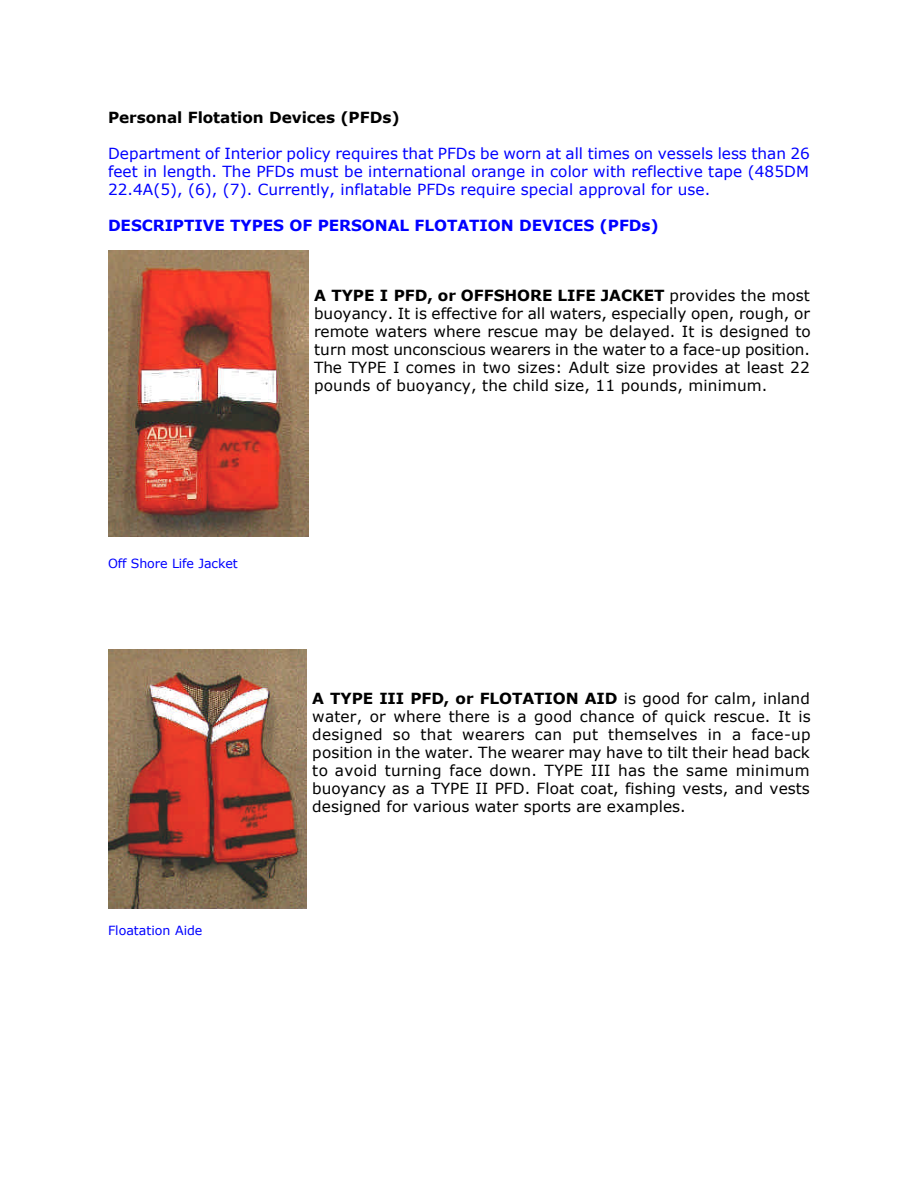
<style>
.page{position:relative;width:918px;height:1188px;background:#fff}
.page>*{position:absolute;margin:0;border:0;box-sizing:border-box;transform-origin:0 0}
.t1{font:15.3px/18px "Verdana";letter-spacing:.005em;color:#000;text-align:justify}
.t2{font:15.3px/18px "Verdana";letter-spacing:.005em;color:#00f;text-align:justify}
.t3{font:700 15.3px "Verdana";letter-spacing:-.005em;color:#00f}
.t4{font:700 15.3px "Verdana";letter-spacing:-.005em;color:#000}
.t5{font:12.6px "Verdana";letter-spacing:-.01em;color:#00f}
.s1{font-weight:700}
</style>
<div class="page">
<img style="left:109px;top:250px;width:200px;height:286px">
<img style="left:109px;top:650px;width:198px;height:258px">
<p class="t4" style="left:108px;top:108px;width:293px">Personal Flotation Devices (PFDs)</p>
<p class="t2" style="left:108px;top:144px;width:703px">Department of Interior policy requires that PFDs be worn at all times on vessels less than 26 feet in length. The PFDs must be international orange in color with reflective tape (485DM 22.4A(5), (6), (7). Currently, inflatable PFDs require special approval for use.</p>
<p class="t3" style="left:108px;top:216px;width:552px">DESCRIPTIVE TYPES OF PERSONAL FLOTATION DEVICES (PFDs)</p>
<p class="t5" style="left:108px;top:555px;width:131px">Off Shore Life Jacket</p>
<p class="t5" style="left:108px;top:923px;width:96px">Floatation Aide</p>
<p class="t1" style="left:314px;top:285px;width:498px"><span class="s1">A TYPE I PFD, or OFFSHORE LIFE JACKET</span> provides the most buoyancy. It is effective for all waters, especially open, rough, or remote waters where rescue may be delayed. It is designed to turn most unconscious wearers in the water to a face-up position.<br>The TYPE I comes in two sizes: Adult size provides at least 22 pounds of buoyancy, the child size, 11 pounds, minimum.</p>
<p class="t1" style="left:312px;top:688px;width:500px"><span class="s1">A TYPE III PFD, or FLOTATION AID</span> is good for calm, inland water, or where there is a good chance of quick rescue. It is designed so that wearers can put themselves in a face-up position in the water. The wearer may have to tilt their head back to avoid turning face down. TYPE III has the same minimum buoyancy as a TYPE II PFD. Float coat, fishing vests, and vests designed for various water sports are examples.</p>
</div>
